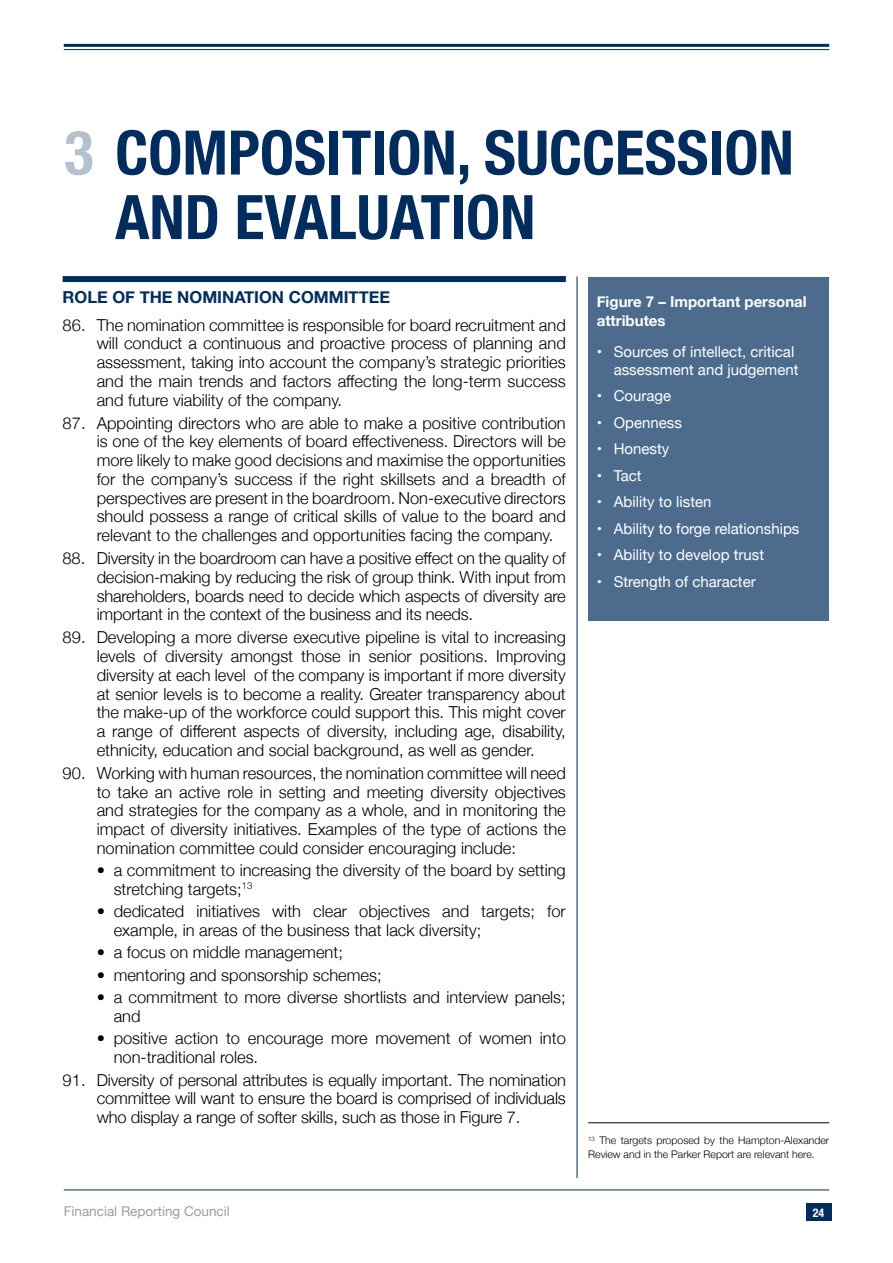
<style>
.page{position:relative;width:893px;height:1263px;background:#fff}
.page>*{position:absolute;margin:0;border:0;box-sizing:border-box;transform-origin:0 0}
.t1{font:700 condensed 61.5px/64.5px "Helvetica Neue";color:#002d5d}
.t2{font:300 16.5px/18.8px "Helvetica Neue";color:#000;text-align:justify}
.t3{font:700 16.5px "Helvetica Neue";color:#002d5d}
.t4{font:15px/18px "Helvetica Neue";color:#fff;text-align:right}
.t5{font:700 15px/19.5px "Helvetica Neue";color:#fff}
.t6{font:13.5px "Helvetica Neue";color:#9d9d9c}
.t7{font:700 condensed 12px "Helvetica Neue";color:#fff}
.t8{font:300 10.5px/13.5px "Helvetica Neue";color:#000}
.s1{color:#b3c0ce}
</style>
<div class="page">
<hr style="left:64px;top:44px;width:765px;height:3px;background:#002d5d">
<hr style="left:64px;top:49px;width:765px;height:1px;background:#002d5d">
<hr style="left:64px;top:1189px;width:765px;height:1px;background:#002d5d">
<div style="left:806px;top:1203px;width:25px;height:18px;background:#002d5d"></div>
<hr style="left:577px;top:276px;width:1px;height:902px;background:#002d5d">
<div style="left:63px;top:276px;width:503px;height:6px;background:#002d5d"></div>
<hr style="left:588px;top:1122px;width:241px;height:1px;background:#000">
<div style="left:588px;top:277px;width:241px;height:344px;background:#4d6c8d"></div>
<h1 class="t1" style="left:115px;top:116px;width:680px;text-indent:-51px"><span class="s1">3</span> COMPOSITION, SUCCESSION<br>AND EVALUATION</h1>
<p class="t3" style="left:63px;top:284px;width:329px">ROLE OF THE NOMINATION COMMITTEE</p>
<p class="t2" style="left:97px;top:314px;width:471px;text-indent:-34px">86. The nomination committee is responsible for board recruitment and will conduct a continuous and proactive process of planning and assessment, taking into account the company’s strategic priorities and the main trends and factors affecting the long-term success and future viability of the company.</p>
<p class="t2" style="left:97px;top:412px;width:471px;text-indent:-34px">87. Appointing directors who are able to make a positive contribution is one of the key elements of board effectiveness. Directors will be more likely to make good decisions and maximise the opportunities for the company’s success if the right skillsets and a breadth of perspectives are present in the boardroom. Non-executive directors should possess a range of critical skills of value to the board and relevant to the challenges and opportunities facing the company.</p>
<p class="t2" style="left:97px;top:548px;width:471px;text-indent:-34px">88. Diversity in the boardroom can have a positive effect on the quality of decision-making by reducing the risk of group think. With input from shareholders, boards need to decide which aspects of diversity are important in the context of the business and its needs.</p>
<p class="t2" style="left:97px;top:627px;width:471px;text-indent:-34px">89. Developing a more diverse executive pipeline is vital to increasing levels of diversity amongst those in senior positions. Improving diversity at each level of the company is important if more diversity at senior levels is to become a reality. Greater transparency about the make-up of the workforce could support this. This might cover a range of different aspects of diversity, including age, disability, ethnicity, education and social background, as well as gender.</p>
<p class="t2" style="left:97px;top:762px;width:471px;text-indent:-34px">90. Working with human resources, the nomination committee will need to take an active role in setting and meeting diversity objectives and strategies for the company as a whole, and in monitoring the impact of diversity initiatives. Examples of the type of actions the nomination committee could consider encouraging include:</p>
<p class="t2" style="left:114px;top:859px;width:454px;text-indent:-17px">• a commitment to increasing the diversity of the board by setting stretching targets;<sup>13</sup></p>
<p class="t2" style="left:114px;top:900px;width:454px;text-indent:-17px">• dedicated initiatives with clear objectives and targets; for example, in areas of the business that lack diversity;</p>
<p class="t2" style="left:97px;top:941px;width:248px">• a focus on middle management;</p>
<p class="t2" style="left:97px;top:964px;width:287px">• mentoring and sponsorship schemes;</p>
<p class="t2" style="left:114px;top:986px;width:454px;text-indent:-17px">• a commitment to more diverse shortlists and interview panels; and</p>
<p class="t2" style="left:114px;top:1027px;width:454px;text-indent:-17px">• positive action to encourage more movement of women into non-traditional roles.</p>
<p class="t2" style="left:97px;top:1069px;width:471px;text-indent:-34px">91. Diversity of personal attributes is equally important. The nomination committee will want to ensure the board is comprised of individuals who display a range of softer skills, such as those in Figure 7.</p>
<p class="t5" style="left:597px;top:292px;width:211px">Figure 7 – Important personal attributes</p>
<p class="t4" style="left:597px;top:343px;width:203px">• Sources of intellect, critical assessment and judgement</p>
<p class="t4" style="left:597px;top:388px;width:76px">• Courage</p>
<p class="t4" style="left:597px;top:414px;width:87px">• Openness</p>
<p class="t4" style="left:597px;top:441px;width:74px">• Honesty</p>
<p class="t4" style="left:597px;top:467px;width:46px">• Tact</p>
<p class="t4" style="left:597px;top:494px;width:116px">• Ability to listen</p>
<p class="t4" style="left:597px;top:520px;width:204px">• Ability to forge relationships</p>
<p class="t4" style="left:597px;top:547px;width:169px">• Ability to develop trust</p>
<p class="t4" style="left:597px;top:573px;width:160px">• Strength of character</p>
<p class="t8" style="left:588px;top:1133px;width:242px"><sup>13</sup> The targets proposed by the Hampton-Alexander<br>Review and in the Parker Report are relevant here.</p>
<p class="t6" style="left:64px;top:1202px;width:168px">Financial Reporting Council</p>
<p class="t7" style="left:813px;top:1202px;width:13px">24</p>
</div>
